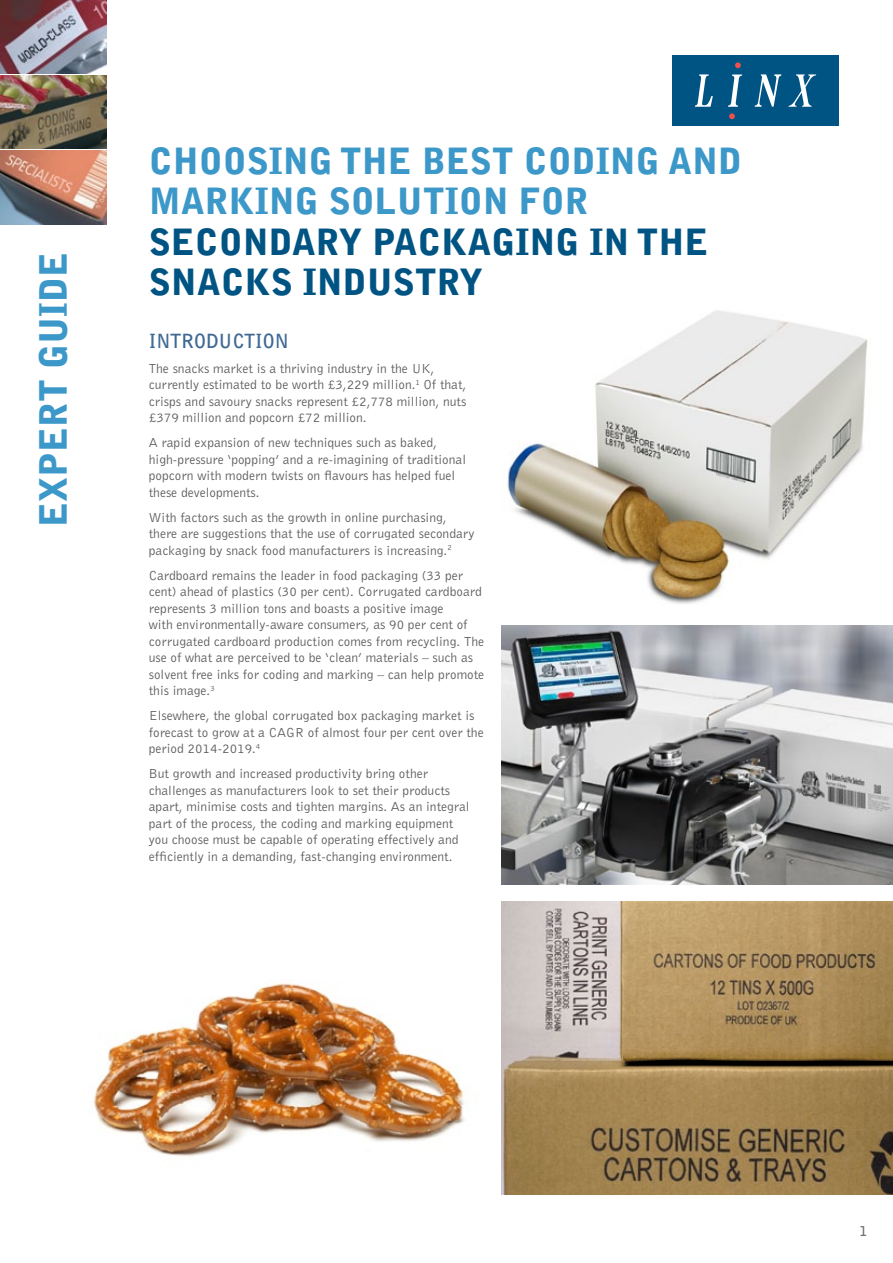
<style>
.page{position:relative;width:893px;height:1263px;background:#fff}
.page>*{position:absolute;margin:0;border:0;box-sizing:border-box;transform-origin:0 0}
.t1{font:900 37.5px "Bell Gothic Std";color:#3c98c9}
.t2{font:900 36px/40.5px "Bell Gothic Std";color:#3c98c9}
.t3{font:900 36px/40.5px "Bell Gothic Std";color:#005483}
.t4{font:700 19.5px "Bell Gothic BT";color:#3f6994}
.t5{font:13.5px/16.5px "Bell Gothic BT";color:#58595b}
.t6{font:700 13.5px "Bell Gothic BT";color:#6d6e71}
</style>
<div class="page">
<img style="left:0;top:0;width:106px;height:73px">
<img style="left:0;top:75px;width:106px;height:74px">
<img style="left:0;top:151px;width:106px;height:73px">
<div style="left:672px;top:55px;width:166px;height:71px;background:#005483"></div>
<svg style="left:695px;top:74px;width:18px;height:33px"></svg>
<svg style="left:728px;top:75px;width:14px;height:32px"></svg>
<svg style="left:755px;top:74px;width:26px;height:33px"></svg>
<svg style="left:788px;top:74px;width:28px;height:33px"></svg>
<svg style="left:735px;top:62px;width:6px;height:6px"></svg>
<svg style="left:729px;top:113px;width:6px;height:6px"></svg>
<img style="left:502px;top:901px;width:391px;height:294px">
<img style="left:507px;top:310px;width:361px;height:294px">
<img style="left:502px;top:625px;width:391px;height:259px">
<img style="left:93px;top:982px;width:375px;height:175px">
<h1 class="t1" style="left:31px;top:527px;width:276px;rotate:-90deg">EXPERT GUIDE</h1>
<h2 class="t2" style="left:149px;top:141px;width:595px">CHOOSING THE BEST CODING AND<br>MARKING SOLUTION FOR</h2>
<h2 class="t3" style="left:149px;top:222px;width:561px">SECONDARY PACKAGING IN THE<br>SNACKS INDUSTRY</h2>
<h3 class="t4" style="left:149px;top:328px;width:141px">INTRODUCTION</h3>
<p class="t5" style="left:149px;top:359px;width:319px">The snacks market is a thriving industry in the UK, currently estimated to be worth £3,229 million.<sup>1</sup> Of that, crisps and savoury snacks represent £2,778 million, nuts £379 million and popcorn £72 million.</p>
<p class="t5" style="left:149px;top:434px;width:319px">A rapid expansion of new techniques such as baked, high-pressure ‘popping’ and a re-imagining of traditional popcorn with modern twists on flavours has helped fuel these developments.</p>
<p class="t5" style="left:149px;top:508px;width:327px">With factors such as the growth in online purchasing, there are suggestions that the use of corrugated secondary packaging by snack food manufacturers is increasing.<sup>2</sup></p>
<p class="t5" style="left:149px;top:566px;width:337px">Cardboard remains the leader in food packaging (33 per cent) ahead of plastics (30 per cent). Corrugated cardboard represents 3 million tons and boasts a positive image<br>with environmentally-aware consumers, as 90 per cent of corrugated cardboard production comes from recycling. The use of what are perceived to be ‘clean’ materials – such as solvent free inks for coding and marking – can help promote this image.<sup>3</sup></p>
<p class="t5" style="left:149px;top:707px;width:336px">Elsewhere, the global corrugated box packaging market is forecast to grow at a CAGR of almost four per cent over the period 2014-2019.<sup>4</sup></p>
<p class="t5" style="left:149px;top:765px;width:322px">But growth and increased productivity bring other challenges as manufacturers look to set their products apart, minimise costs and tighten margins. As an integral part of the process, the coding and marking equipment you choose must be capable of operating effectively and efficiently in a demanding, fast-changing environment.</p>
<p class="t6" style="left:859px;top:1222px;width:9px">1</p>
</div>
